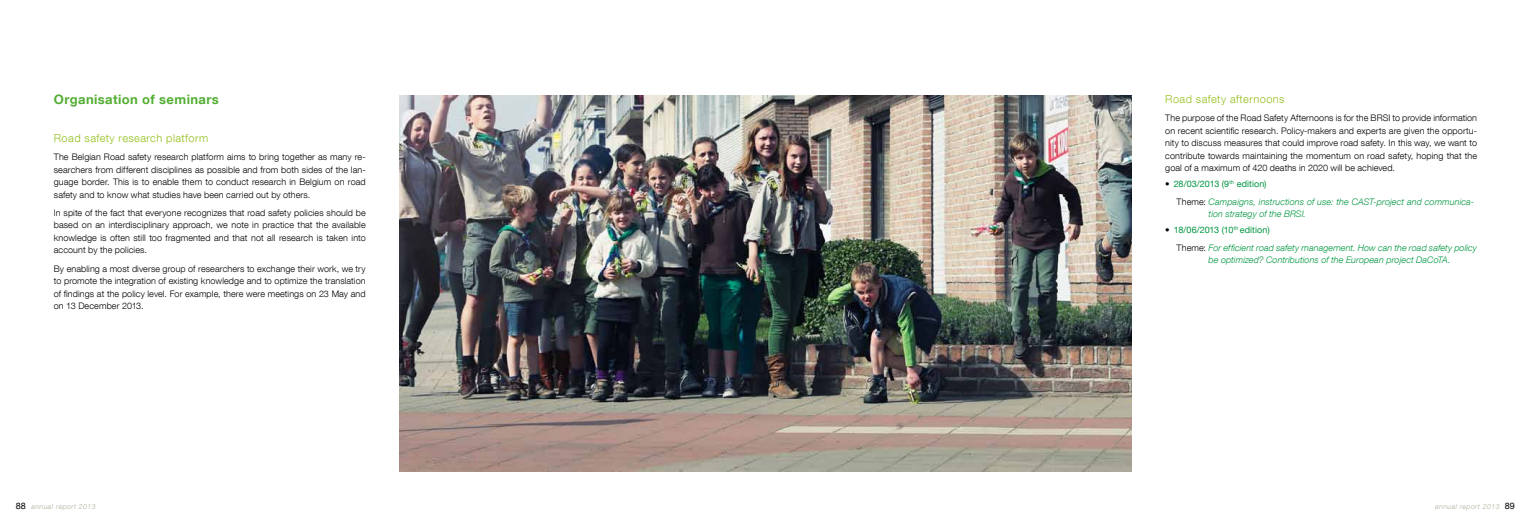
<style>
.page{position:relative;width:1531px;height:525px;background:#fff}
.page>*{position:absolute;margin:0;border:0;box-sizing:border-box;transform-origin:0 0}
.t1{font:700 13px "Helvetica Neue LT Com";letter-spacing:.03em;color:#52ae32}
.t2{font:300 11px "Helvetica Neue LT Com";letter-spacing:.04em;color:#95c11f}
.t3{font:300 9px/12.5px "Helvetica Neue LT Com";letter-spacing:.01em;color:#000;text-align:justify}
.t4{font:italic 300 9px/18.2px "Helvetica Neue LT Com";letter-spacing:.01em;color:#009641}
.t5{font:italic 300 7px "Helvetica Neue LT Com";letter-spacing:.06em;color:#b2b09f}
.s1{font-style:normal;color:#000}
.s2{font-weight:400;font-style:normal}
.s3{font-weight:400;font-style:normal;font-size:9px;color:#000}
</style>
<div class="page">
<img style="left:400px;top:95px;width:731px;height:376px">
<h1 class="t1" style="left:54px;top:91px;width:166px">Organisation of seminars</h1>
<p class="t2" style="left:54px;top:131px;width:156px">Road safety research platform</p>
<p class="t3" style="left:54px;top:150px;width:313px">The Belgian Road safety research platform aims to bring together as many re&shy;searchers from different disciplines as possible and from both sides of the lan&shy;guage border. This is to enable them to conduct research in Belgium on road safety and to know what studies have been carried out by others.</p>
<p class="t3" style="left:54px;top:206px;width:313px">In spite of the fact that everyone recognizes that road safety policies should be based on an interdisciplinary approach, we note in practice that the available knowledge is often still too fragmented and that not all research is taken into account by the policies.</p>
<p class="t3" style="left:54px;top:262px;width:313px">By enabling a most diverse group of researchers to exchange their work, we try to promote the integration of existing knowledge and to optimize the translation of findings at the policy level. For example, there were meetings on 23 May and on 13 December 2013.</p>
<p class="t2" style="left:1165px;top:92px;width:121px">Road safety afternoons</p>
<p class="t3" style="left:1165px;top:111px;width:313px">The purpose of the Road Safety Afternoons is for the BRSI to provide information on recent scientific research. Policy-makers and experts are given the opportu&shy;nity to discuss measures that could improve road safety. In this way, we want to contribute towards maintaining the momentum on road safety, hoping that the goal of a maximum of 420 deaths in 2020 will be achieved.</p>
<p class="t4" style="left:1176px;top:174px;width:299px;text-indent:-11px"><span class="s1">•</span> <span class="s2">28/03/2013 (9</span><sup>th</sup> <span class="s2">edition)<br></span><span class="s1">Theme:</span> Campaigns, instructions of use: the CAST-project and communica-</p>
<p class="t4" style="left:1208px;top:205px;width:99px">tion strategy of the BRSI.</p>
<p class="t4" style="left:1176px;top:220px;width:302px;text-indent:-11px"><span class="s1">•</span> <span class="s2">18/06/2013 (10</span><sup>th</sup> <span class="s2">edition)<br></span><span class="s1">Theme:</span> For efficient road safety management. How can the road safety policy</p>
<p class="t4" style="left:1208px;top:251px;width:244px">be optimized? Contributions of the European project DaCoTA.</p>
<p class="t5" style="left:16px;top:502px;width:81px"><span class="s3">88</span> annual report 2013</p>
<p class="t5" style="left:1435px;top:502px;width:81px">annual report 2013 <span class="s3">89</span></p>
</div>
